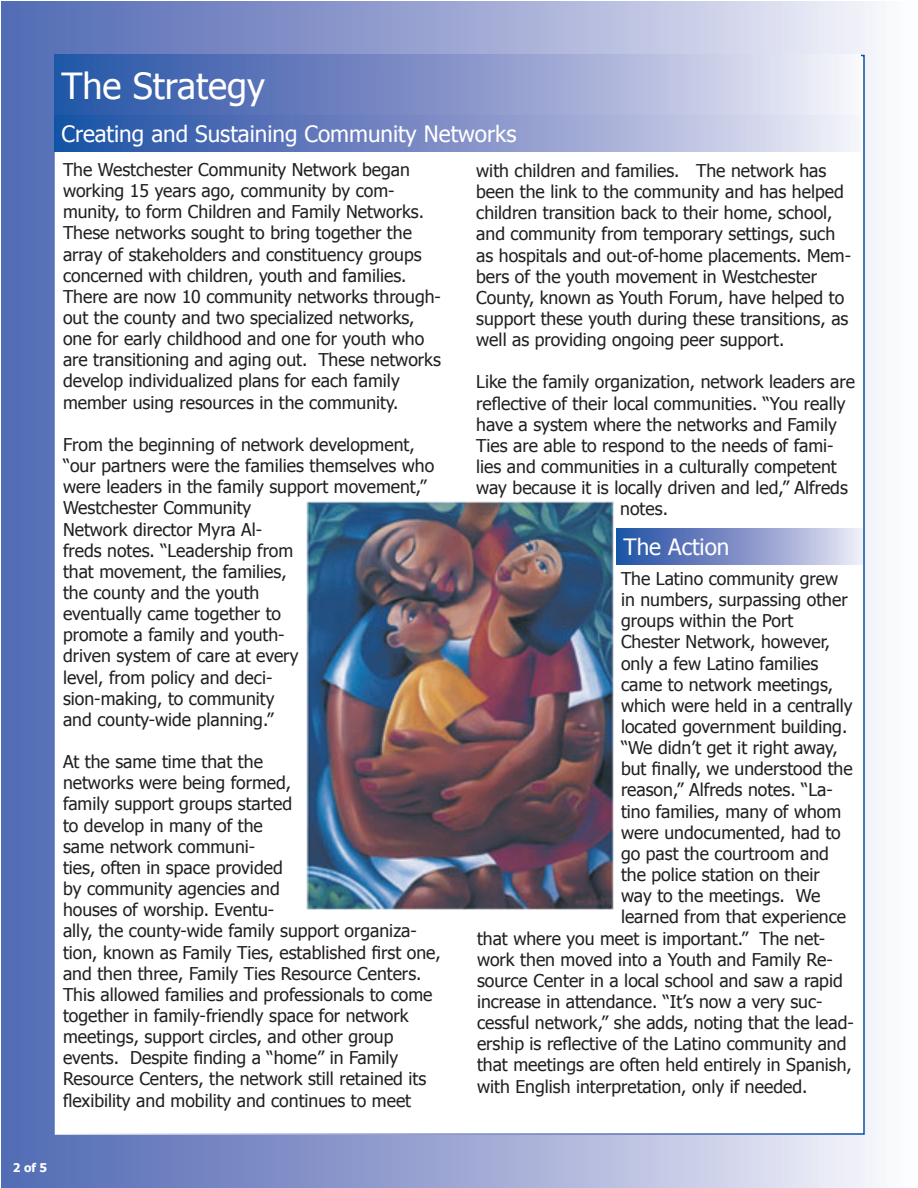
<style>
.page{position:relative;width:918px;height:1188px;background:#fff}
.page>*{position:absolute;margin:0;border:0;box-sizing:border-box;transform-origin:0 0}
.t1{font:36px "Tahoma";color:#fff}
.t2{font:22.5px "Tahoma";color:#fff}
.t3{font:17.7px/21.1px "Tahoma";color:#231f20}
.t4{font:700 12px "Tahoma";color:#fff}
</style>
<div class="page">
<div style="left:1px;top:1px;width:917px;height:1187px;background:linear-gradient(to right,#4e65b1,#f6f4fa)"></div>
<div style="left:56px;top:56px;width:808px;height:1078px;background:#fff"></div>
<div style="left:54px;top:54px;width:807px;height:62px;background:linear-gradient(to right,#234ca3,#f2ebf7)"></div>
<div style="left:54px;top:116px;width:807px;height:36px;background:linear-gradient(to right,#1a48a1,#efe8f5)"></div>
<div style="left:616px;top:528px;width:246px;height:36px;background:linear-gradient(to right,#1f4aa2,#e9e3f3)"></div>
<img style="left:306px;top:502px;width:308px;height:408px">
<h1 class="t1" style="left:62px;top:61px;width:205px">The Strategy</h1>
<p class="t2" style="left:62px;top:119px;width:456px">Creating and Sustaining Community Networks</p>
<p class="t3" style="left:63px;top:158px;width:380px">The Westchester Community Network began working 15 years ago, community by com&shy;munity, to form Children and Family Networks.<br>These networks sought to bring together the array of stakeholders and constituency groups concerned with children, youth and families.<br>There are now 10 community networks through&shy;out the county and two specialized networks, one for early childhood and one for youth who are transitioning and aging out. These networks develop individualized plans for each family member using resources in the community.</p>
<p class="t3" style="left:63px;top:433px;width:373px">From the beginning of network development, “our partners were the families themselves who were leaders in the family support movement,”<br>Westchester Community<br>Network director Myra Al-<br>freds notes. “Leadership from<br>that movement, the families,<br>the county and the youth<br>eventually came together to<br>promote a family and youth-<br>driven system of care at every<br>level, from policy and deci-<br>sion-making, to community<br>and county-wide planning.”</p>
<p class="t3" style="left:63px;top:750px;width:379px">At the same time that the<br>networks were being formed,<br>family support groups started<br>to develop in many of the<br>same network communi-<br>ties, often in space provided<br>by community agencies and<br>houses of worship. Eventu-<br>ally, the county-wide family support organiza&shy;tion, known as Family Ties, established first one, and then three, Family Ties Resource Centers.<br>This allowed families and professionals to come together in family-friendly space for network meetings, support circles, and other group events. Despite finding a “home” in Family Resource Centers, the network still retained its flexibility and mobility and continues to meet</p>
<p class="t3" style="left:476px;top:159px;width:376px">with children and families. The network has been the link to the community and has helped children transition back to their home, school, and community from temporary settings, such as hospitals and out-of-home placements. Mem&shy;bers of the youth movement in Westchester County, known as Youth Forum, have helped to support these youth during these transitions, as well as providing ongoing peer support.</p>
<p class="t3" style="left:476px;top:371px;width:380px">Like the family organization, network leaders are</p>
<p class="t3" style="left:476px;top:392px;width:371px">reflective of their local communities. “You really</p>
<p class="t3" style="left:476px;top:413px;width:362px">have a system where the networks and Family</p>
<p class="t3" style="left:476px;top:434px;width:359px">Ties are able to respond to the needs of fami-</p>
<p class="t3" style="left:476px;top:455px;width:362px">lies and communities in a culturally competent</p>
<p class="t3" style="left:476px;top:476px;width:373px">way because it is locally driven and led,” Alfreds</p>
<p class="t3" style="left:620px;top:497px;width:49px">notes.</p>
<p class="t2" style="left:624px;top:532px;width:107px">The Action</p>
<p class="t3" style="left:621px;top:567px;width:219px">The Latino community grew</p>
<p class="t3" style="left:621px;top:588px;width:228px">in numbers, surpassing other</p>
<p class="t3" style="left:621px;top:609px;width:174px">groups within the Port</p>
<p class="t3" style="left:621px;top:631px;width:211px">Chester Network, however,</p>
<p class="t3" style="left:621px;top:652px;width:199px">only a few Latino families</p>
<p class="t3" style="left:621px;top:673px;width:214px">came to network meetings,</p>
<p class="t3" style="left:621px;top:694px;width:233px">which were held in a centrally</p>
<p class="t3" style="left:621px;top:715px;width:228px">located government building.</p>
<p class="t3" style="left:621px;top:736px;width:218px">“We didn’t get it right away,</p>
<p class="t3" style="left:621px;top:757px;width:233px">but finally, we understood the</p>
<p class="t3" style="left:621px;top:779px;width:213px">reason,” Alfreds notes. “La-</p>
<p class="t3" style="left:621px;top:800px;width:222px">tino families, many of whom</p>
<p class="t3" style="left:621px;top:821px;width:221px">were undocumented, had to</p>
<p class="t3" style="left:621px;top:842px;width:209px">go past the courtroom and</p>
<p class="t3" style="left:621px;top:863px;width:200px">the police station on their</p>
<p class="t3" style="left:621px;top:884px;width:201px">way to the meetings. We</p>
<p class="t3" style="left:621px;top:905px;width:227px">learned from that experience</p>
<p class="t3" style="left:477px;top:927px;width:350px">that where you meet is important.” The net-</p>
<p class="t3" style="left:477px;top:948px;width:357px">work then moved into a Youth and Family Re-</p>
<p class="t3" style="left:477px;top:969px;width:367px">source Center in a local school and saw a rapid</p>
<p class="t3" style="left:477px;top:990px;width:347px">increase in attendance. “It’s now a very suc-</p>
<p class="t3" style="left:477px;top:1011px;width:378px">cessful network,” she adds, noting that the lead-</p>
<p class="t3" style="left:477px;top:1032px;width:371px">ership is reflective of the Latino community and</p>
<p class="t3" style="left:477px;top:1054px;width:376px">that meetings are often held entirely in Spanish,</p>
<p class="t3" style="left:477px;top:1075px;width:332px">with English interpretation, only if needed.</p>
<p class="t4" style="left:13px;top:1159px;width:36px">2 of 5</p>
</div>
